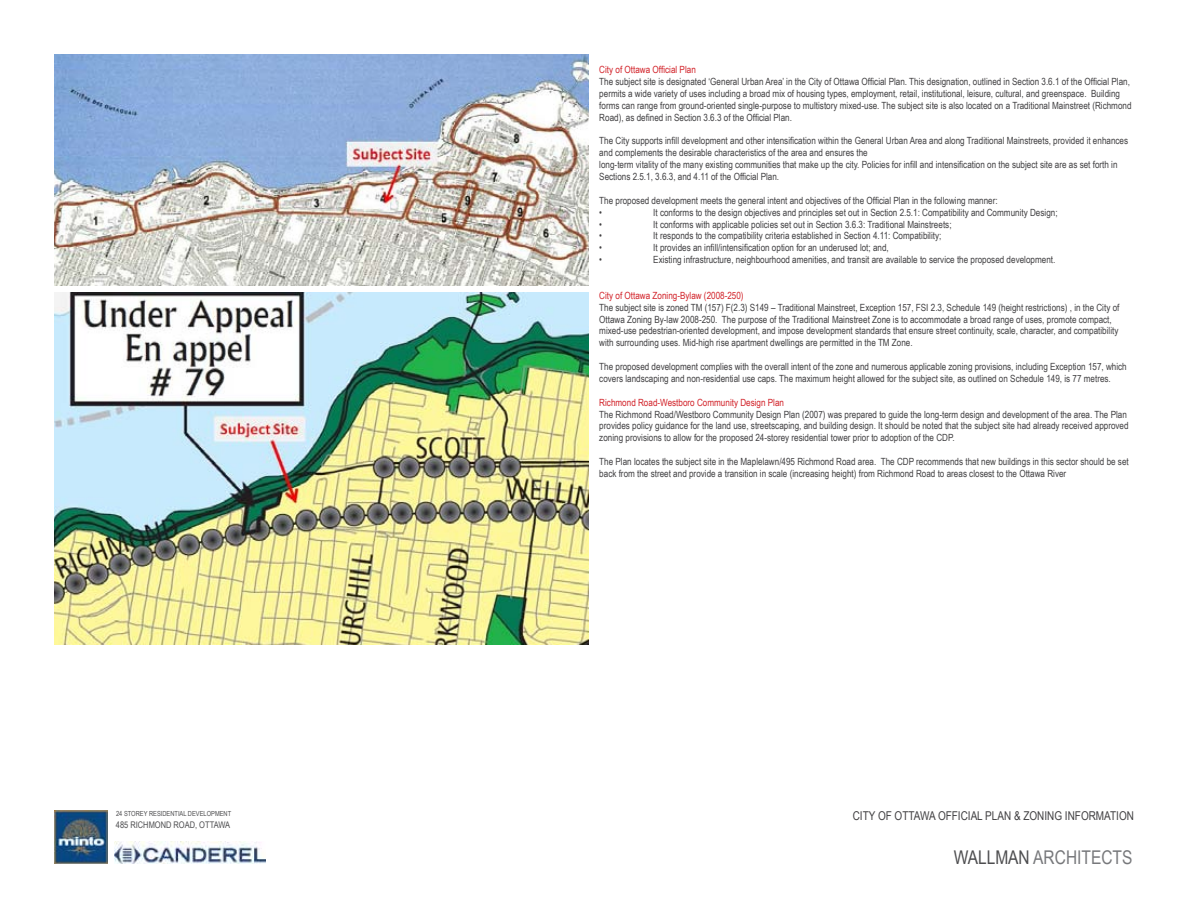
<style>
.page{position:relative;width:1188px;height:918px;background:#fff}
.page>*{position:absolute;margin:0;border:0;box-sizing:border-box;transform-origin:0 0}
.t1{font:18.9px "Arial Narrow";color:#77787b}
.t2{font:12.15px "Arial Narrow";color:#414042}
.t3{font:9.9px/11.9px "Arial Narrow";color:#414042}
.t4{font:9.9px "Arial Narrow";color:#d2232a}
.t5{font:9.15px "Arial Narrow";color:#4d4d4f}
.t6{font:7.05px "Arial Narrow";color:#4d4d4f}
.s1{color:#4d4d4f}
</style>
<div class="page">
<img style="left:54px;top:811px;width:53px;height:53px">
<img style="left:114px;top:842px;width:151px;height:22px">
<img style="left:54px;top:54px;width:535px;height:232px">
<img style="left:54px;top:292px;width:535px;height:352px">
<p class="t4" style="left:599px;top:62px;width:98px">City of Ottawa Official Plan</p>
<p class="t3" style="left:599px;top:75px;width:534px">The subject site is designated ‘General Urban Area’ in the City of Ottawa Official Plan. This designation, outlined in Section 3.6.1 of the Official Plan, permits a wide variety of uses including a broad mix of housing types, employment, retail, institutional, leisure, cultural, and greenspace. Building forms can range from ground-oriented single-purpose to multistory mixed-use. The subject site is also located on a Traditional Mainstreet (Richmond Road), as defined in Section 3.6.3 of the Official Plan.</p>
<p class="t3" style="left:599px;top:135px;width:530px">The City supports infill development and other intensification within the General Urban Area and along Traditional Mainstreets, provided it enhances and complements the desirable characteristics of the area and ensures the<br>long-term vitality of the many existing communities that make up the city. Policies for infill and intensification on the subject site are as set forth in Sections 2.5.1, 3.6.3, and 4.11 of the Official Plan.</p>
<p class="t3" style="left:599px;top:194px;width:400px">The proposed development meets the general intent and objectives of the Official Plan in the following manner: •</p>
<p class="t3" style="left:653px;top:206px;width:406px">It conforms to the design objectives and principles set out in Section 2.5.1: Compatibility and Community Design;</p>
<p class="t3" style="left:599px;top:218px;width:4px">•</p>
<p class="t3" style="left:653px;top:218px;width:300px">It conforms with applicable policies set out in Section 3.6.3: Traditional Mainstreets;</p>
<p class="t3" style="left:599px;top:230px;width:4px">•</p>
<p class="t3" style="left:653px;top:230px;width:290px">It responds to the compatibility criteria established in Section 4.11: Compatibility;</p>
<p class="t3" style="left:599px;top:242px;width:4px">•</p>
<p class="t3" style="left:653px;top:242px;width:237px">It provides an infill/intensification option for an underused lot; and,</p>
<p class="t3" style="left:599px;top:253px;width:4px">•</p>
<p class="t3" style="left:653px;top:253px;width:404px">Existing infrastructure, neighbourhood amenities, and transit are available to service the proposed development.</p>
<p class="t4" style="left:599px;top:292px;width:146px">City of Ottawa Zoning-Bylaw (2008-250)</p>
<p class="t3" style="left:599px;top:302px;width:522px">The subject site is zoned TM (157) F(2.3) S149 – Traditional Mainstreet, Exception 157, FSI 2.3, Schedule 149 (height restrictions) , in the City of Ottawa Zoning By-law 2008-250. The purpose of the Traditional Mainstreet Zone is to accommodate a broad range of uses, promote compact, mixed-use pedestrian-oriented development, and impose development standards that ensure street continuity, scale, character, and compatibility with surrounding uses. Mid-high rise apartment dwellings are permitted in the TM Zone.</p>
<p class="t3" style="left:599px;top:362px;width:529px">The proposed development complies with the overall intent of the zone and numerous applicable zoning provisions, including Exception 157, which covers landscaping and non-residential use caps. The maximum height allowed for the subject site, as outlined on Schedule 149, is 77 metres.</p>
<p class="t4" style="left:599px;top:399px;width:186px">Richmond Road-Westboro Community Design Plan</p>
<p class="t3" style="left:599px;top:408px;width:531px">The Richmond Road/Westboro Community Design Plan (2007) was prepared to guide the long-term design and development of the area. The Plan provides policy guidance for the land use, streetscaping, and building design. It should be noted that the subject site had already received approved zoning provisions to allow for the proposed 24-storey residential tower prior to adoption of the CDP.</p>
<p class="t3" style="left:599px;top:455px;width:531px">The Plan locates the subject site in the Maplelawn/495 Richmond Road area. The CDP recommends that new buildings in this sector should be set back from the street and provide a transition in scale (increasing height) from Richmond Road to areas closest to the Ottawa River</p>
<p class="t6" style="left:116px;top:811px;width:117px">24 STOREY RESIDENTIAL DEVELOPMENT</p>
<p class="t2" style="left:853px;top:811px;width:283px">CITY OF OTTAWA OFFICIAL PLAN &amp; ZONING INFORMATION</p>
<p class="t5" style="left:116px;top:821px;width:116px">485 RICHMOND ROAD, OTTAWA</p>
<h1 class="t1" style="left:954px;top:850px;width:180px"><span class="s1">WALLMAN</span> ARCHITECTS</h1>
</div>
